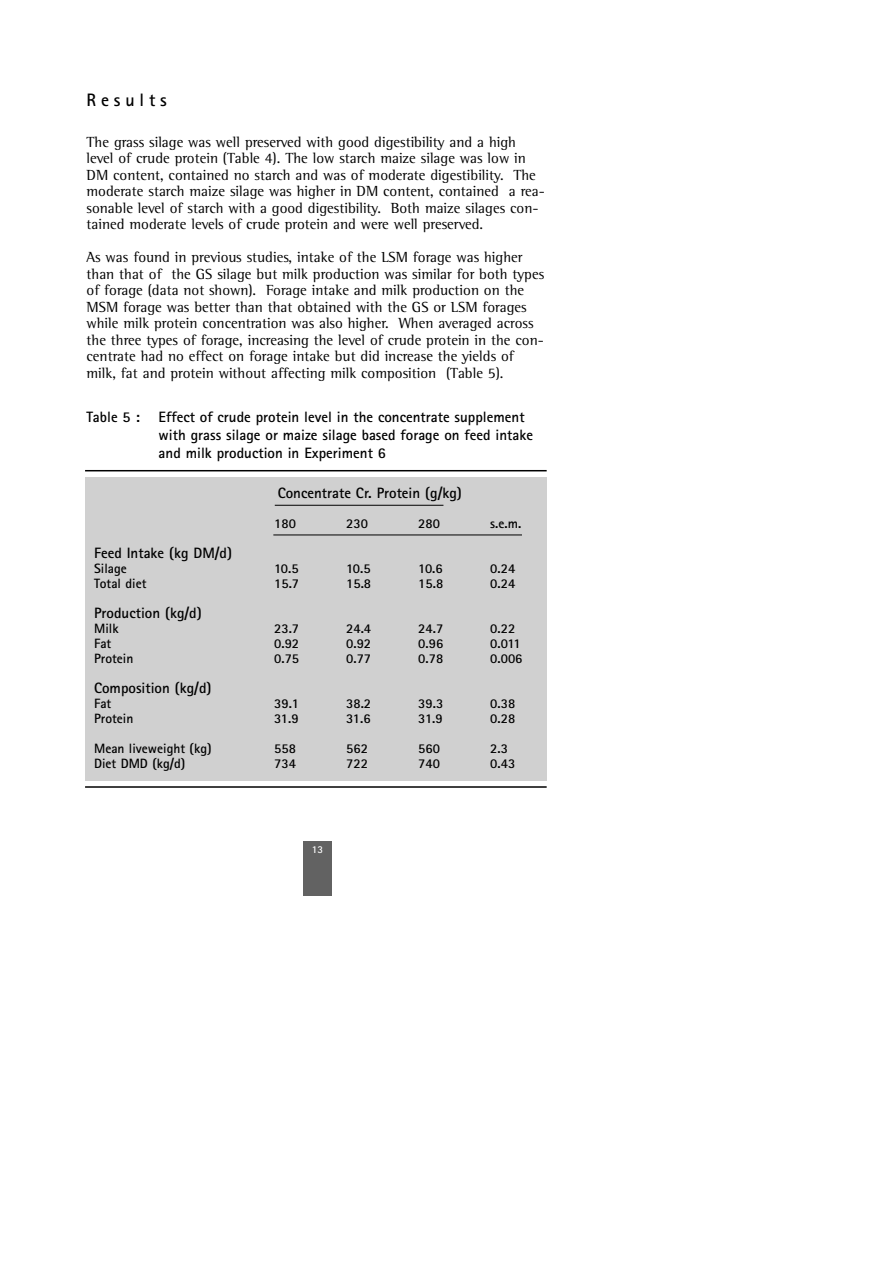
<style>
.page{position:relative;width:893px;height:1263px;background:#fff}
.page>*{position:absolute;margin:0;border:0;box-sizing:border-box;transform-origin:0 0}
.t1{font:700 18px "Rotis Sans Serif";letter-spacing:.27em;color:#000}
.t2{font:15px/16.5px "Rotis Semi Serif";color:#000}
.t3{font:700 15px/18px "Rotis Sans Serif";color:#000}
.t4{font:700 13.5px "Rotis Sans Serif";color:#000}
.t5{font:700 10.5px "Rotis Sans Serif";color:#fff}
</style>
<div class="page">
<div style="left:303px;top:842px;width:29px;height:54px;background:#626262"></div>
<div style="left:85px;top:477px;width:461px;height:304px;background:#d0d0d0"></div>
<hr style="left:85px;top:470px;width:461px;height:1px;background:#000">
<hr style="left:85px;top:786px;width:461px;height:2px;background:#000">
<hr style="left:275px;top:505px;width:168px;height:1px;background:#000">
<hr style="left:273px;top:535px;width:249px;height:1px;background:#000">
<p class="t1" style="left:87px;top:93px;width:82px">Results</p>
<p class="t2" style="left:87px;top:135px;width:460px">The grass silage was well preserved with good digestibility and a high level of crude protein (Table 4). The low starch maize silage was low in DM content, contained no starch and was of moderate digestibility. The moderate starch maize silage was higher in DM content, contained a rea&shy;sonable level of starch with a good digestibility. Both maize silages con&shy;tained moderate levels of crude protein and were well preserved.</p>
<p class="t2" style="left:87px;top:250px;width:459px">As was found in previous studies, intake of the LSM forage was higher than that of the GS silage but milk production was similar for both types of forage (data not shown). Forage intake and milk production on the MSM forage was better than that obtained with the GS or LSM forages while milk protein concentration was also higher. When averaged across the three types of forage, increasing the level of crude protein in the con&shy;centrate had no effect on forage intake but did increase the yields of milk, fat and protein without affecting milk composition (Table 5).</p>
<p class="t3" style="left:159px;top:410px;width:376px;text-indent:-72px">Table 5 : Effect of crude protein level in the concentrate supplement with grass silage or maize silage based forage on feed intake and milk production in Experiment 6</p>
<p class="t3" style="left:278px;top:485px;width:186px">Concentrate Cr. Protein (g/kg)</p>
<p class="t4" style="left:274px;top:518px;width:23px">180</p>
<p class="t4" style="left:346px;top:518px;width:23px">230</p>
<p class="t4" style="left:418px;top:518px;width:23px">280</p>
<p class="t4" style="left:490px;top:518px;width:32px">s.e.m.</p>
<p class="t3" style="left:94px;top:545px;width:139px">Feed Intake (kg DM/d)</p>
<p class="t4" style="left:94px;top:563px;width:34px">Silage</p>
<p class="t4" style="left:274px;top:563px;width:26px">10.5</p>
<p class="t4" style="left:346px;top:563px;width:26px">10.5</p>
<p class="t4" style="left:418px;top:563px;width:26px">10.6</p>
<p class="t4" style="left:490px;top:563px;width:26px">0.24</p>
<p class="t4" style="left:94px;top:578px;width:54px">Total diet</p>
<p class="t4" style="left:274px;top:578px;width:26px">15.7</p>
<p class="t4" style="left:346px;top:578px;width:26px">15.8</p>
<p class="t4" style="left:418px;top:578px;width:26px">15.8</p>
<p class="t4" style="left:490px;top:578px;width:26px">0.24</p>
<p class="t3" style="left:94px;top:605px;width:109px">Production (kg/d)</p>
<p class="t4" style="left:94px;top:623px;width:26px">Milk</p>
<p class="t4" style="left:274px;top:623px;width:26px">23.7</p>
<p class="t4" style="left:346px;top:623px;width:26px">24.4</p>
<p class="t4" style="left:418px;top:623px;width:26px">24.7</p>
<p class="t4" style="left:490px;top:623px;width:26px">0.22</p>
<p class="t4" style="left:94px;top:638px;width:19px">Fat</p>
<p class="t4" style="left:274px;top:638px;width:26px">0.92</p>
<p class="t4" style="left:346px;top:638px;width:26px">0.92</p>
<p class="t4" style="left:418px;top:638px;width:26px">0.96</p>
<p class="t4" style="left:490px;top:638px;width:32px">0.011</p>
<p class="t4" style="left:94px;top:653px;width:41px">Protein</p>
<p class="t4" style="left:274px;top:653px;width:26px">0.75</p>
<p class="t4" style="left:346px;top:653px;width:26px">0.77</p>
<p class="t4" style="left:418px;top:653px;width:26px">0.78</p>
<p class="t4" style="left:490px;top:653px;width:34px">0.006</p>
<p class="t3" style="left:94px;top:680px;width:119px">Composition (kg/d)</p>
<p class="t4" style="left:94px;top:698px;width:19px">Fat</p>
<p class="t4" style="left:274px;top:698px;width:26px">39.1</p>
<p class="t4" style="left:346px;top:698px;width:26px">38.2</p>
<p class="t4" style="left:418px;top:698px;width:26px">39.3</p>
<p class="t4" style="left:490px;top:698px;width:26px">0.38</p>
<p class="t4" style="left:94px;top:713px;width:41px">Protein</p>
<p class="t4" style="left:274px;top:713px;width:26px">31.9</p>
<p class="t4" style="left:346px;top:713px;width:26px">31.6</p>
<p class="t4" style="left:418px;top:713px;width:26px">31.9</p>
<p class="t4" style="left:490px;top:713px;width:26px">0.28</p>
<p class="t4" style="left:94px;top:743px;width:119px">Mean liveweight (kg)</p>
<p class="t4" style="left:274px;top:743px;width:23px">558</p>
<p class="t4" style="left:346px;top:743px;width:23px">562</p>
<p class="t4" style="left:418px;top:743px;width:23px">560</p>
<p class="t4" style="left:490px;top:743px;width:19px">2.3</p>
<p class="t4" style="left:94px;top:758px;width:93px">Diet DMD (kg/d)</p>
<p class="t4" style="left:274px;top:758px;width:23px">734</p>
<p class="t4" style="left:346px;top:758px;width:23px">722</p>
<p class="t4" style="left:418px;top:758px;width:23px">740</p>
<p class="t4" style="left:490px;top:758px;width:26px">0.43</p>
<p class="t5" style="left:312px;top:846px;width:13px">13</p>
</div>
